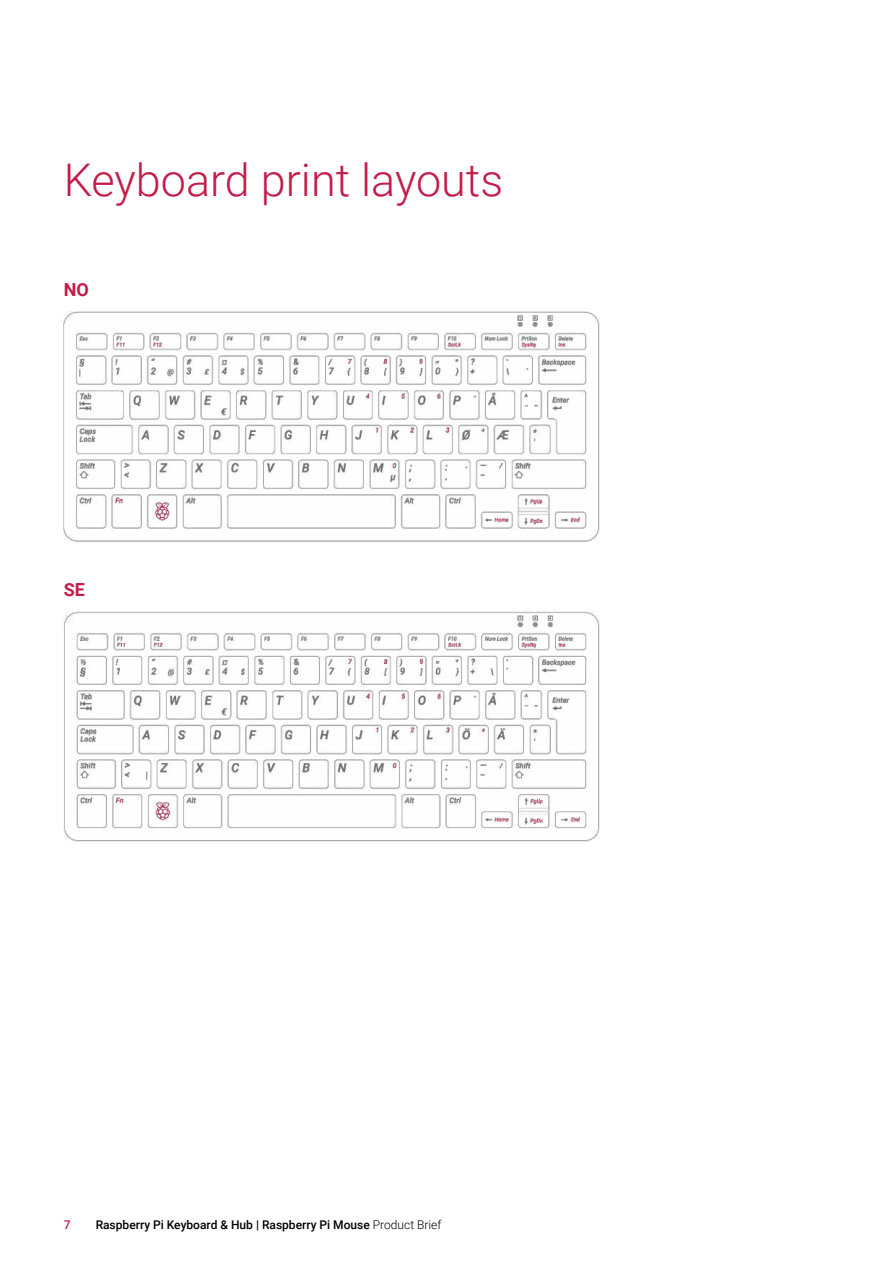
<style>
.page{position:relative;width:893px;height:1263px;background:#fff}
.page>*{position:absolute;margin:0;border:0;box-sizing:border-box;transform-origin:0 0}
.t1{font:300 45px "Roboto";color:#c41c49}
.t2{font:700 18px "Roboto";color:#c41c49}
.t3{font:500 12px "Roboto";color:#000}
.t4{font:500 12px "Roboto";color:#c41c49}
.s1{font-weight:300}
</style>
<div class="page">
<img style="left:63px;top:311px;width:537px;height:231px">
<img style="left:64px;top:611px;width:536px;height:231px">
<h1 class="t1" style="left:64px;top:149px;width:441px">Keyboard print layouts</h1>
<h2 class="t2" style="left:64px;top:282px;width:27px">NO</h2>
<h2 class="t2" style="left:64px;top:582px;width:23px">SE</h2>
<p class="t4" style="left:64px;top:1220px;width:8px">7</p>
<p class="t3" style="left:96px;top:1220px;width:347px">Raspberry Pi Keyboard &amp; Hub | Raspberry Pi Mouse <span class="s1">Product Brief</span></p>
</div>
